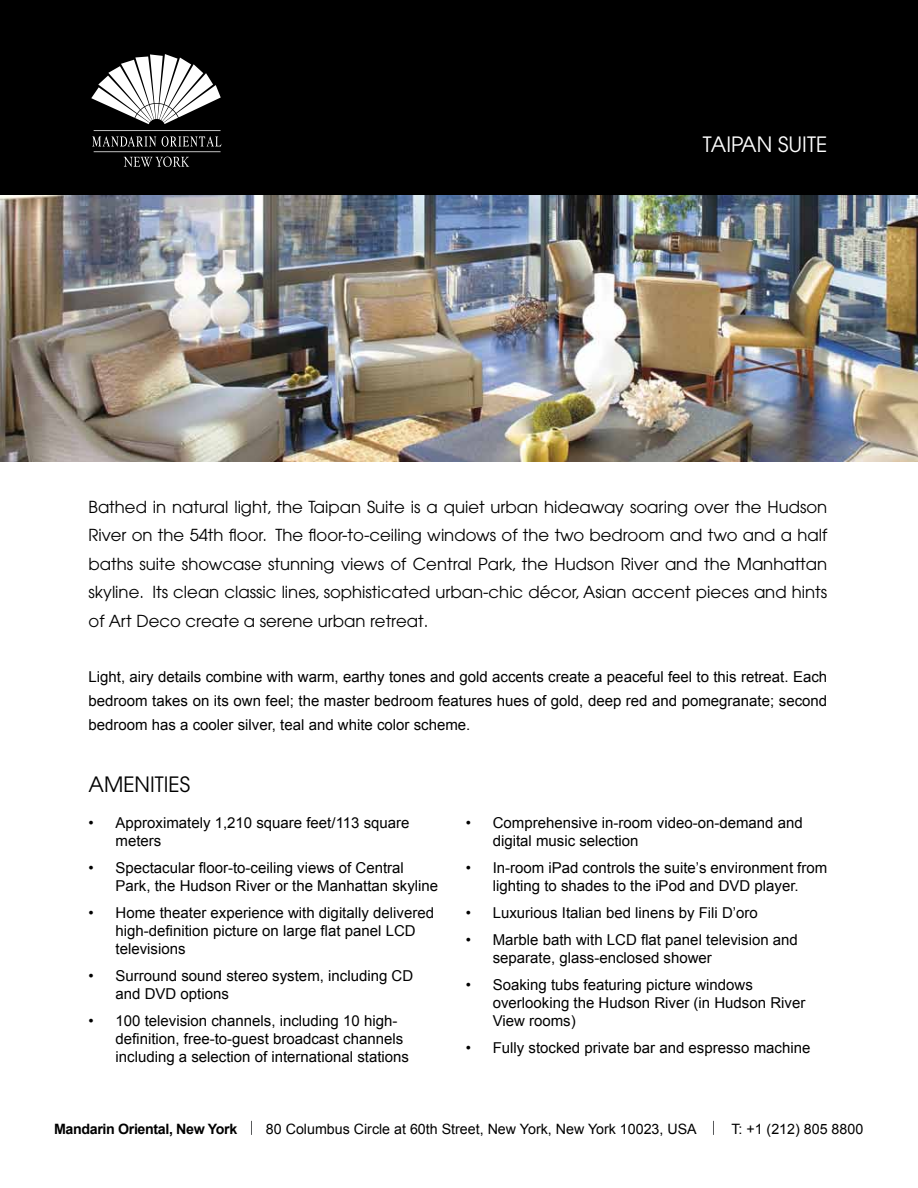
<style>
.page{position:relative;width:918px;height:1188px;background:#fff}
.page>*{position:absolute;margin:0;border:0;box-sizing:border-box;transform-origin:0 0}
.t1{font:21px "Avant Garde";color:#fff}
.t2{font:21px "Avant Garde";color:#000}
.t3{font:16.5px/28.5px "Avant Garde";color:#000;text-align:justify}
.t4{font:15px/18px "Arial";color:#000}
.t5{font:14.25px "Arial";color:#000}
.t6{font:700 14.25px "Arial";letter-spacing:-.025em;color:#000}
</style>
<div class="page">
<img style="left:0;top:195px;width:918px;height:267px">
<div style="left:0;top:0;width:918px;height:195px;background:#000"></div>
<svg style="left:92px;top:136px;width:64px;height:11px"></svg>
<svg style="left:162px;top:136px;width:59px;height:11px"></svg>
<hr style="left:94px;top:151px;width:127px;height:1px;background:#fff">
<hr style="left:94px;top:130px;width:127px;height:1px;background:#fff">
<svg style="left:91px;top:54px;width:130px;height:70px"></svg>
<svg style="left:124px;top:157px;width:65px;height:10px"></svg>
<svg style="left:251px;top:1121px;width:1px;height:14px"></svg>
<svg style="left:713px;top:1121px;width:1px;height:14px"></svg>
<h1 class="t1" style="left:703px;top:132px;width:126px">TAIPAN SUITE</h1>
<p class="t3" style="left:89px;top:492px;width:740px">Bathed in natural light, the Taipan Suite is a quiet urban hideaway soaring over the Hudson River on the 54th floor. The floor-to-ceiling windows of the two bedroom and two and a half baths suite showcase stunning views of Central Park, the Hudson River and the Manhattan skyline. Its clean classic lines, sophisticated urban-chic décor, Asian accent pieces and hints of Art Deco create a serene urban retreat.</p>
<p class="t4" style="left:89px;top:665px;width:740px;line-height:24px;text-align:justify">Light, airy details combine with warm, earthy tones and gold accents create a peaceful feel to this retreat. Each bedroom takes on its own feel; the master bedroom features hues of gold, deep red and pomegranate; second bedroom has a cooler silver, teal and white color scheme.</p>
<h1 class="t2" style="left:89px;top:772px;width:103px">AMENITIES</h1>
<p class="t4" style="left:116px;top:814px;width:296px;text-indent:-27px">• Approximately 1,210 square feet/113 square meters</p>
<p class="t4" style="left:116px;top:859px;width:324px;text-indent:-27px">• Spectacular floor-to-ceiling views of Central<br>Park, the Hudson River or the Manhattan skyline</p>
<p class="t4" style="left:116px;top:904px;width:320px;text-indent:-27px">• Home theater experience with digitally delivered high-definition picture on large flat panel LCD televisions</p>
<p class="t4" style="left:116px;top:967px;width:299px;text-indent:-27px">• Surround sound stereo system, including CD and DVD options</p>
<p class="t4" style="left:116px;top:1012px;width:295px;text-indent:-27px">• 100 television channels, including 10 high&shy;definition, free-to-guest broadcast channels including a selection of international stations</p>
<p class="t4" style="left:493px;top:814px;width:312px;text-indent:-27px">• Comprehensive in-room video-on-demand and digital music selection</p>
<p class="t4" style="left:466px;top:859px;width:363px;text-align:center">• In-room iPad controls the suite’s environment from lighting to shades to the iPod and DVD player.</p>
<p class="t4" style="left:466px;top:904px;width:294px">• Luxurious Italian bed linens by Fili D’oro</p>
<p class="t4" style="left:493px;top:931px;width:307px;text-indent:-27px">• Marble bath with LCD flat panel television and separate, glass-enclosed shower</p>
<p class="t4" style="left:493px;top:976px;width:314px;text-indent:-27px">• Soaking tubs featuring picture windows overlooking the Hudson River (in Hudson River<br>View rooms)</p>
<p class="t4" style="left:466px;top:1039px;width:346px">• Fully stocked private bar and espresso machine</p>
<p class="t6" style="left:54px;top:1119px;width:185px">Mandarin Oriental, New York</p>
<p class="t5" style="left:266px;top:1119px;width:432px">80 Columbus Circle at 60th Street, New York, New York 10023, USA</p>
<p class="t5" style="left:731px;top:1119px;width:133px">T: +1 (212) 805 8800</p>
</div>
